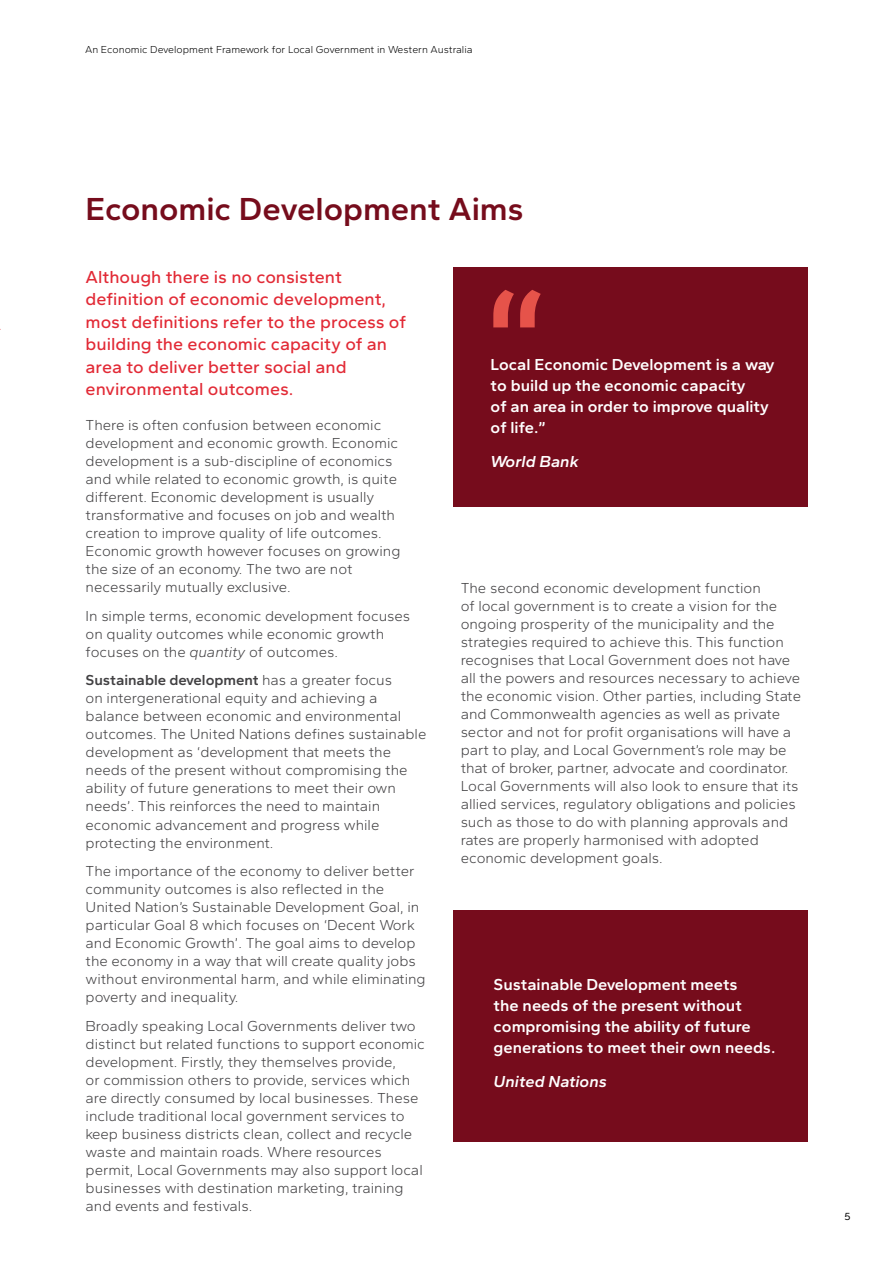
<style>
.page{position:relative;width:893px;height:1263px;background:#fff}
.page>*{position:absolute;margin:0;border:0;box-sizing:border-box;transform-origin:0 0}
.t1{font:141px "Gantari";color:#e6534a}
.t2{font:33px "Gantari";letter-spacing:-.005em;color:#760c1c}
.t3{font:18px/22.5px "Gantari";letter-spacing:-.005em;color:#e22a36}
.t4{font:16.5px/21px "Gantari";color:#fff}
.t5{font:italic 16.5px "Gantari";color:#fff}
.t6{font:15px/18px "Gantari";letter-spacing:-.005em;color:#414042}
.t7{font:10.5px "Gantari";color:#000}
.s1{font-style:italic}
</style>
<div class="page">
<div style="left:454px;top:267px;width:354px;height:240px;background:#760c1c"></div>
<div style="left:454px;top:910px;width:354px;height:231px;background:#760c1c"></div>
<p class="t7" style="left:85px;top:42px;width:389px">An Economic Development Framework for Local Government in Western Australia</p>
<h2 class="t2" style="left:86px;top:187px;width:440px">Economic Development Aims</h2>
<p class="t3" style="left:86px;top:265px;width:322px">Although there is no consistent definition of economic development, most definitions refer to the process of building the economic capacity of an area to deliver better social and environmental outcomes.</p>
<p class="t6" style="left:86px;top:416px;width:316px">There is often confusion between economic development and economic growth. Economic development is a sub-discipline of economics and while related to economic growth, is quite different. Economic development is usually transformative and focuses on job and wealth creation to improve quality of life outcomes.<br>Economic growth however focuses on growing the size of an economy. The two are not necessarily mutually exclusive.</p>
<p class="t6" style="left:86px;top:606px;width:326px">In simple terms, economic development focuses on quality outcomes while economic growth focuses on the <span class="s1">quantity</span> of outcomes.</p>
<p class="t6" style="left:86px;top:671px;width:342px">Sustainable development has a greater focus<br>on intergenerational equity and achieving a balance between economic and environmental outcomes. The United Nations defines sustainable development as ‘development that meets the needs of the present without compromising the ability of future generations to meet their own needs’. This reinforces the need to maintain economic advancement and progress while protecting the environment.</p>
<p class="t6" style="left:86px;top:862px;width:342px">The importance of the economy to deliver better community outcomes is also reflected in the United Nation’s Sustainable Development Goal, in particular Goal 8 which focuses on ‘Decent Work and Economic Growth’. The goal aims to develop the economy in a way that will create quality jobs without environmental harm, and while eliminating poverty and inequality.</p>
<p class="t6" style="left:86px;top:1016px;width:341px">Broadly speaking Local Governments deliver two distinct but related functions to support economic development. Firstly, they themselves provide,<br>or commission others to provide, services which are directly consumed by local businesses. These include traditional local government services to keep business districts clean, collect and recycle waste and maintain roads. Where resources permit, Local Governments may also support local businesses with destination marketing, training and events and festivals.</p>
<h1 class="t1" style="left:482px;top:246px;width:66px">“</h1>
<p class="t4" style="left:491px;top:354px;width:286px">Local Economic Development is a way to build up the economic capacity<br>of an area in order to improve quality of life.”</p>
<p class="t5" style="left:491px;top:451px;width:90px">World Bank</p>
<p class="t6" style="left:461px;top:578px;width:342px">The second economic development function<br>of local government is to create a vision for the ongoing prosperity of the municipality and the strategies required to achieve this. This function recognises that Local Government does not have all the powers and resources necessary to achieve the economic vision. Other parties, including State and Commonwealth agencies as well as private sector and not for profit organisations will have a part to play, and Local Government’s role may be that of broker, partner, advocate and coordinator.<br>Local Governments will also look to ensure that its allied services, regulatory obligations and policies such as those to do with planning approvals and rates are properly harmonised with adopted economic development goals.</p>
<p class="t4" style="left:494px;top:974px;width:283px">Sustainable Development meets<br>the needs of the present without compromising the ability of future generations to meet their own needs.</p>
<p class="t5" style="left:494px;top:1071px;width:115px">United Nations</p>
<p class="t7" style="left:844px;top:1210px;width:8px">5</p>
</div>
